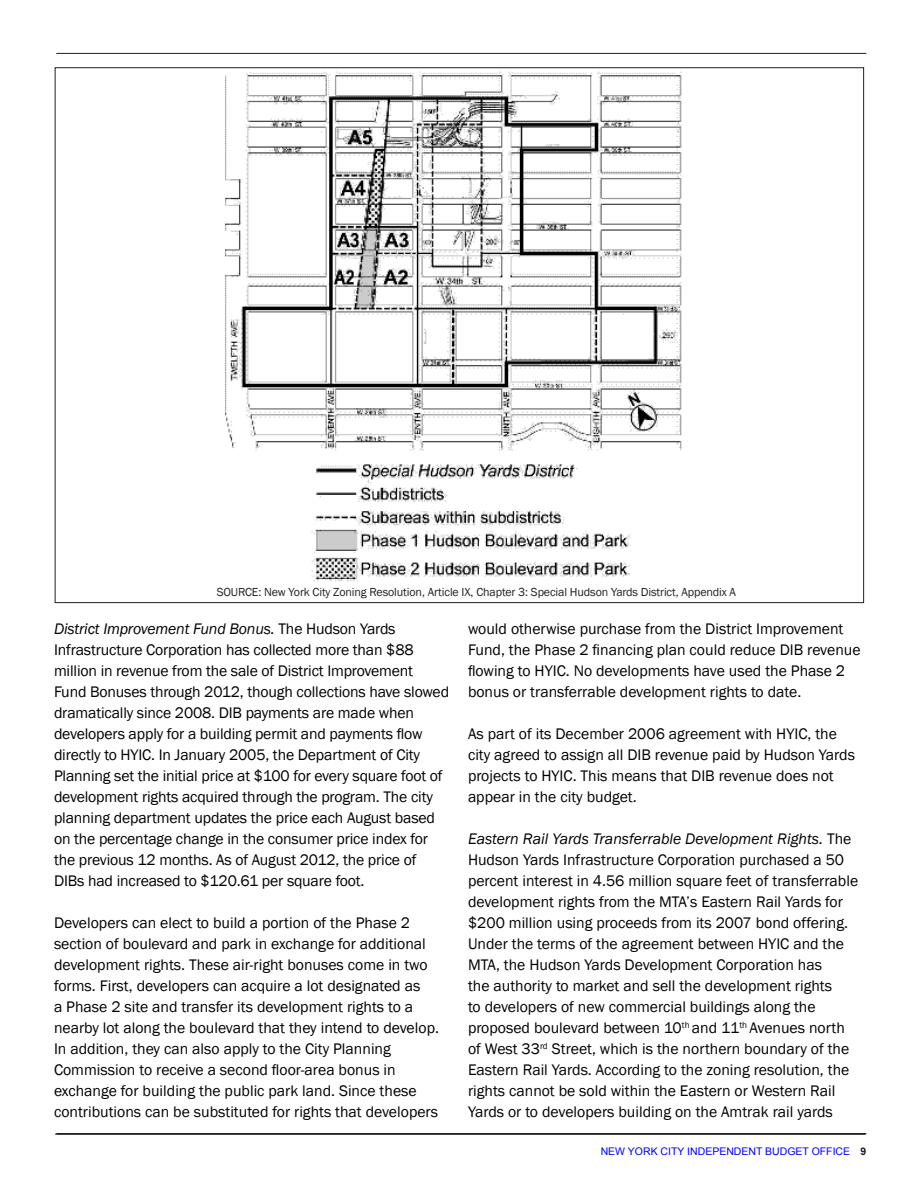
<style>
.page{position:relative;width:918px;height:1188px;background:#fff}
.page>*{position:absolute;margin:0;border:0;box-sizing:border-box;transform-origin:0 0}
.t1{font:15.75px/21px "Franklin Gothic";color:#000}
.t2{font:12px "Franklin Gothic";letter-spacing:-.01em;color:#231f20}
.t3{font:10.5px "Arial";color:#00f}
.s1{font-style:italic}
.s2{font-weight:700;color:#231f20}
</style>
<div class="page">
<hr style="left:56px;top:1133px;width:810px;height:2px;background:#231f20">
<hr style="left:55px;top:1134px;width:810px;height:1px;background:#231f20">
<hr style="left:56px;top:53px;width:810px;height:1px;background:#231f20">
<img style="left:224px;top:71px;width:458px;height:511px">
<p class="t2" style="left:217px;top:584px;width:521px">SOURCE: New York City Zoning Resolution, Article IX, Chapter 3: Special Hudson Yards District, Appendix A</p>
<p class="t1" style="left:54px;top:618px;width:397px"><span class="s1">District Improvement Fund Bonus.</span> The Hudson Yards Infrastructure Corporation has collected more than $88 million in revenue from the sale of District Improvement Fund Bonuses through 2012, though collections have slowed dramatically since 2008. DIB payments are made when developers apply for a building permit and payments flow directly to HYIC. In January 2005, the Department of City Planning set the initial price at $100 for every square foot of development rights acquired through the program. The city planning department updates the price each August based on the percentage change in the consumer price index for the previous 12 months. As of August 2012, the price of DIBs had increased to $120.61 per square foot.</p>
<p class="t1" style="left:54px;top:912px;width:387px">Developers can elect to build a portion of the Phase 2 section of boulevard and park in exchange for additional development rights. These air-right bonuses come in two forms. First, developers can acquire a lot designated as<br>a Phase 2 site and transfer its development rights to a nearby lot along the boulevard that they intend to develop.<br>In addition, they can also apply to the City Planning Commission to receive a second floor-area bonus in exchange for building the public park land. Since these contributions can be substituted for rights that developers</p>
<p class="t1" style="left:468px;top:618px;width:394px">would otherwise purchase from the District Improvement Fund, the Phase 2 financing plan could reduce DIB revenue flowing to HYIC. No developments have used the Phase 2 bonus or transferrable development rights to date.</p>
<p class="t1" style="left:468px;top:723px;width:389px">As part of its December 2006 agreement with HYIC, the city agreed to assign all DIB revenue paid by Hudson Yards projects to HYIC. This means that DIB revenue does not appear in the city budget.</p>
<p class="t1" style="left:468px;top:828px;width:392px"><span class="s1">Eastern Rail Yards Transferrable Development Rights.</span> The Hudson Yards Infrastructure Corporation purchased a 50 percent interest in 4.56 million square feet of transferrable development rights from the MTA’s Eastern Rail Yards for $200 million using proceeds from its 2007 bond offering.<br>Under the terms of the agreement between HYIC and the MTA, the Hudson Yards Development Corporation has<br>the authority to market and sell the development rights<br>to developers of new commercial buildings along the proposed boulevard between 10<sup>th</sup> and 11<sup>th</sup> Avenues north of West 33<sup>rd</sup> Street, which is the northern boundary of the Eastern Rail Yards. According to the zoning resolution, the rights cannot be sold within the Eastern or Western Rail Yards or to developers building on the Amtrak rail yards</p>
<p class="t3" style="left:601px;top:1145px;width:267px">NEW YORK CITY INDEPENDENT BUDGET OFFICE <span class="s2">9</span></p>
</div>
